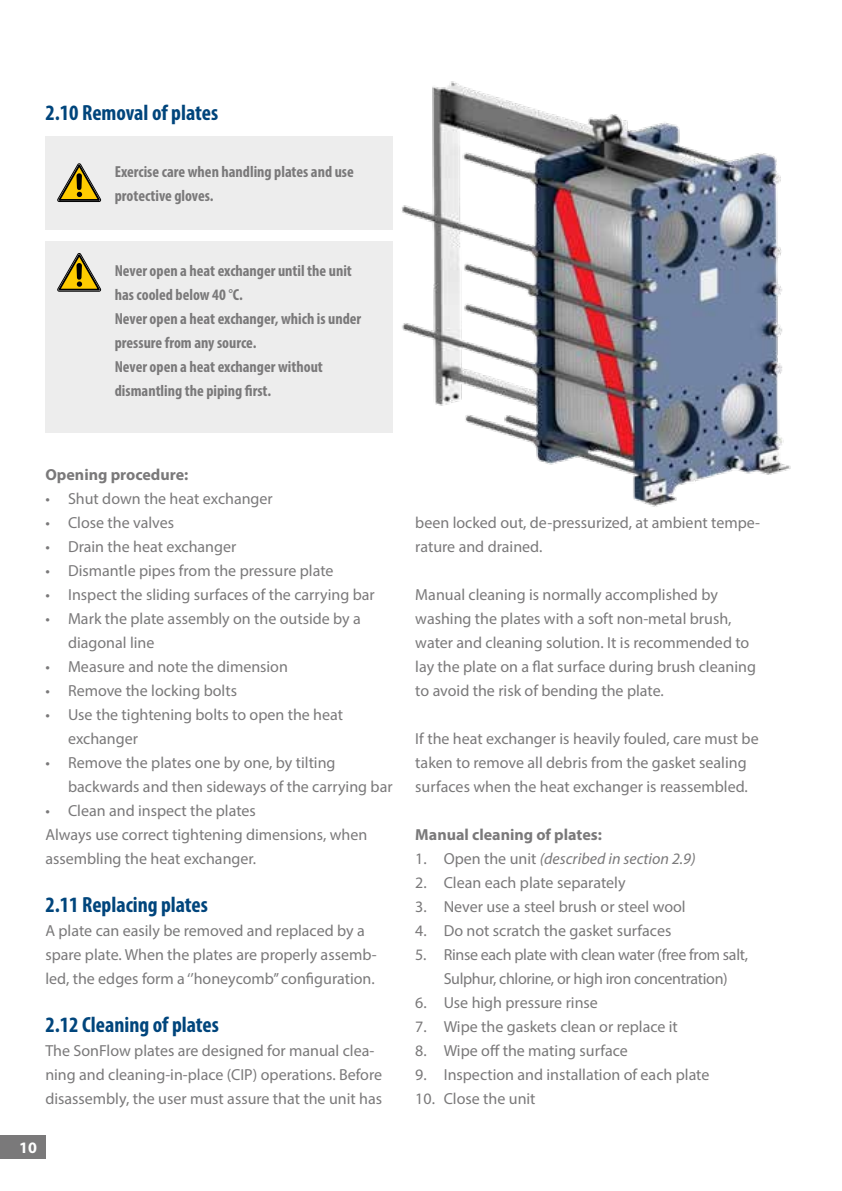
<style>
.page{position:relative;width:842px;height:1191px;background:#fff}
.page>*{position:absolute;margin:0;border:0;box-sizing:border-box;transform-origin:0 0}
.t1{font:700 condensed 22px "Myriad Pro";color:#00457c}
.t2{font:16px/24px "Myriad Pro";color:#7a797a}
.t3{font:700 condensed 16px/24px "Myriad Pro";color:#7a797a}
.t4{font:16px/24px "Myriad Pro";letter-spacing:-.02em;color:#7a797a;text-align:center}
.t5{font:700 16px "Myriad Pro";color:#7a797a}
.t6{font:italic 16px "Myriad Pro";color:#7a797a}
.t7{font:700 16px "Myriad Pro";color:#fff}
.s1{font-style:normal}
</style>
<div class="page">
<div style="left:0;top:1135px;width:45px;height:24px;background:#7a797a"></div>
<img style="left:402px;top:81px;width:389px;height:426px">
<div style="left:45px;top:136px;width:348px;height:94px;background:#ededed"></div>
<svg style="left:57px;top:163px;width:45px;height:39px"></svg>
<div style="left:45px;top:241px;width:348px;height:191px;background:#ededed"></div>
<svg style="left:57px;top:253px;width:45px;height:39px"></svg>
<h1 class="t1" style="left:45px;top:99px;width:174px">2.10 Removal of plates</h1>
<p class="t3" style="left:115px;top:159px;width:241px">Exercise care when handling plates and use protective gloves.</p>
<p class="t3" style="left:115px;top:258px;width:248px">Never open a heat exchanger until the unit has cooled below 40 °C.<br>Never open a heat exchanger, which is under pressure from any source.<br>Never open a heat exchanger without dismantling the piping first.</p>
<p class="t5" style="left:45px;top:464px;width:145px">Opening procedure:</p>
<p class="t2" style="left:45px;top:486px;width:229px">• Shut down the heat exchanger</p>
<p class="t2" style="left:45px;top:510px;width:130px">• Close the valves</p>
<p class="t2" style="left:45px;top:534px;width:192px">• Drain the heat exchanger</p>
<p class="t2" style="left:45px;top:558px;width:290px">• Dismantle pipes from the pressure plate</p>
<p class="t2" style="left:45px;top:582px;width:331px">• Inspect the sliding surfaces of the carrying bar</p>
<p class="t2" style="left:68px;top:606px;width:294px;text-indent:-23px">• Mark the plate assembly on the outside by a diagonal line</p>
<p class="t2" style="left:45px;top:654px;width:244px">• Measure and note the dimension</p>
<p class="t2" style="left:45px;top:678px;width:193px">• Remove the locking bolts</p>
<p class="t2" style="left:68px;top:702px;width:277px;text-indent:-23px">• Use the tightening bolts to open the heat exchanger</p>
<p class="t2" style="left:68px;top:750px;width:326px;text-indent:-23px">• Remove the plates one by one, by tilting backwards and then sideways of the carrying bar</p>
<p class="t2" style="left:45px;top:798px;width:323px">• Clean and inspect the plates<br>Always use correct tightening dimensions, when assembling the heat exchanger.</p>
<h1 class="t1" style="left:45px;top:891px;width:164px">2.11 Replacing plates</h1>
<p class="t2" style="left:45px;top:918px;width:333px">A plate can easily be removed and replaced by a spare plate. When the plates are properly assemb&shy;led, the edges form a ‘’honeycomb’’ configuration.</p>
<h1 class="t1" style="left:45px;top:1011px;width:175px">2.12 Cleaning of plates</h1>
<p class="t2" style="left:45px;top:1038px;width:338px">The SonFlow plates are designed for manual clea&shy;ning and cleaning-in-place (CIP) operations. Before disassembly, the user must assure that the unit has</p>
<p class="t7" style="left:19px;top:1137px;width:19px">10</p>
<p class="t2" style="left:415px;top:510px;width:346px">been locked out, de-pressurized, at ambient tempe&shy;rature and drained.</p>
<p class="t2" style="left:415px;top:582px;width:342px">Manual cleaning is normally accomplished by washing the plates with a soft non-metal brush, water and cleaning solution. It is recommended to lay the plate on a flat surface during brush cleaning to avoid the risk of bending the plate.</p>
<p class="t2" style="left:415px;top:726px;width:345px">If the heat exchanger is heavily fouled, care must be taken to remove all debris from the gasket sealing surfaces when the heat exchanger is reassembled.</p>
<p class="t5" style="left:415px;top:824px;width:188px">Manual cleaning of plates:</p>
<p class="t6" style="left:415px;top:849px;width:282px"><span class="s1">1. Open the unit</span> (described in section 2.9)</p>
<p class="t2" style="left:415px;top:870px;width:212px">2. Clean each plate separately</p>
<p class="t2" style="left:415px;top:894px;width:272px">3. Never use a steel brush or steel wool</p>
<p class="t2" style="left:415px;top:918px;width:257px">4. Do not scratch the gasket surfaces</p>
<p class="t4" style="left:415px;top:942px;width:334px">5. Rinse each plate with clean water (free from salt,<br>Sulphur, chlorine, or high iron concentration)</p>
<p class="t2" style="left:415px;top:990px;width:184px">6. Use high pressure rinse</p>
<p class="t2" style="left:415px;top:1014px;width:264px">7. Wipe the gaskets clean or replace it</p>
<p class="t2" style="left:415px;top:1038px;width:214px">8. Wipe off the mating surface</p>
<p class="t2" style="left:415px;top:1062px;width:296px">9. Inspection and installation of each plate</p>
<p class="t2" style="left:415px;top:1086px;width:122px">10. Close the unit</p>
</div>
